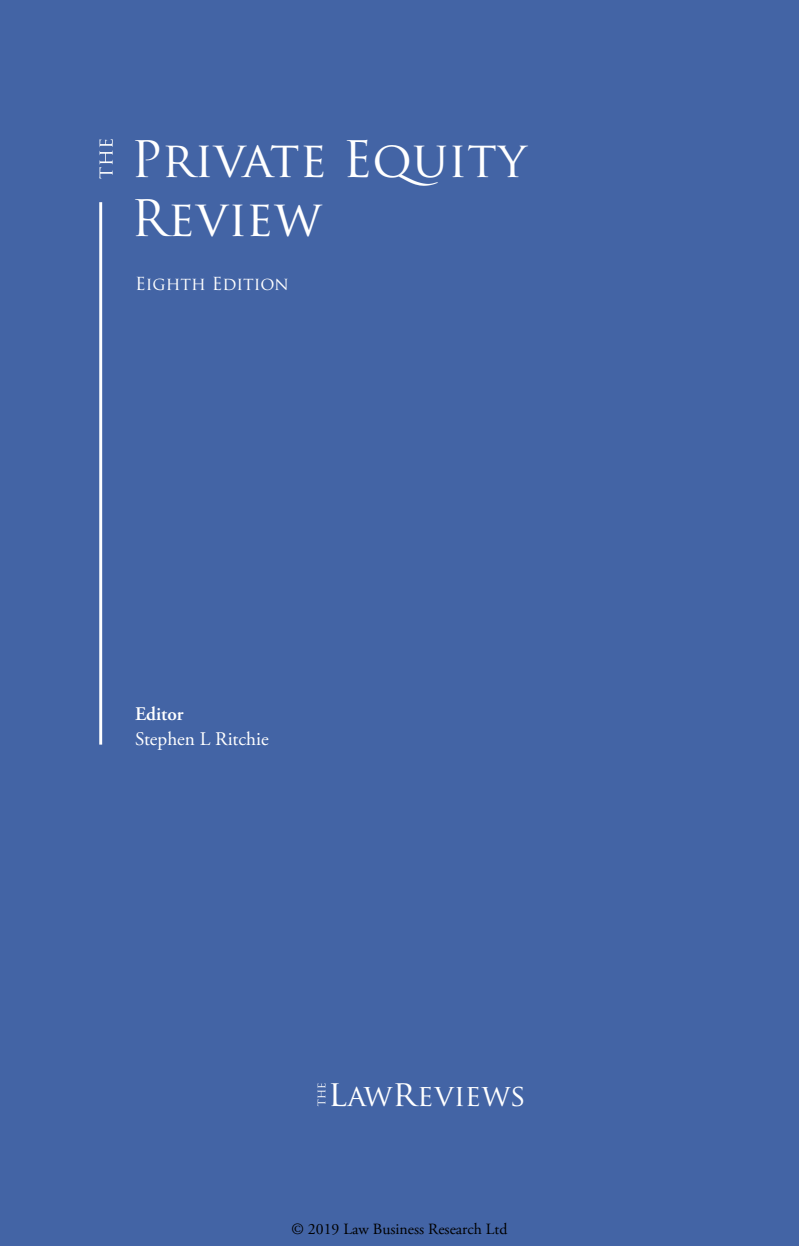
<style>
.page{position:relative;width:799px;height:1246px;background:#fff}
.page>*{position:absolute;margin:0;border:0;box-sizing:border-box;transform-origin:0 0}
.t1{font:49px/58.8px "Trajan Pro";color:#fff}
.t2{font:29.75px "Trajan Pro";color:#fff}
.t3{font:19.25px "Adobe Garamond Pro";color:#fff}
.t4{font:600 19.25px "Adobe Garamond Pro";color:#fff}
.t5{font:17.5px "Trajan Pro";color:#fff}
.t6{font:15.75px "Adobe Garamond Pro";color:#000}
.s1{font-size:35.7px}
</style>
<div class="page">
<div style="left:0;top:0;width:799px;height:1245px;background:#4364a5"></div>
<svg style="left:99px;top:139px;width:14px;height:40px"></svg>
<hr style="left:99px;top:202px;width:3px;height:542px;background:#fff">
<svg style="left:317px;top:1083px;width:8px;height:22px"></svg>
<h1 class="t1" style="left:131px;top:129px;width:397px">Private Equity<br>Review</h1>
<p class="t5" style="left:135px;top:272px;width:155px">Eighth Edition</p>
<p class="t4" style="left:135px;top:702px;width:50px">Editor</p>
<p class="t3" style="left:135px;top:726px;width:135px">Stephen L Ritchie</p>
<h2 class="t2" style="left:328px;top:1076px;width:199px"><span class="s1">l</span>aw<span class="s1">r</span>eviews</h2>
<p class="t6" style="left:291px;top:1218px;width:217px">© 2019 Law Business Research Ltd</p>
</div>
